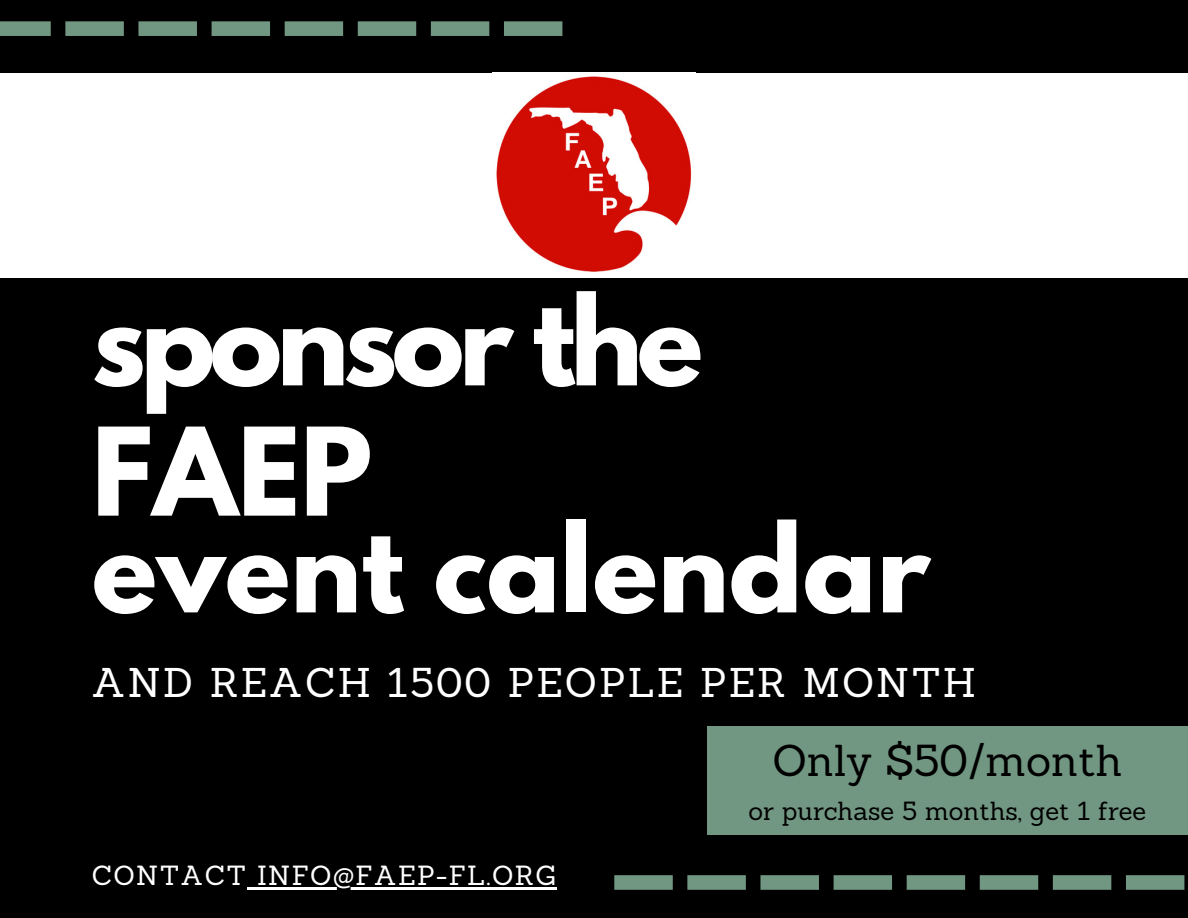
<style>
.page{position:relative;width:1188px;height:918px;background:#000}
.page>*{position:absolute;margin:0;border:0;box-sizing:border-box;transform-origin:0 0}
.t1{font:700 109.5px "League Spartan";letter-spacing:-.05em;color:#fff}
.t2{font:700 108px "League Spartan";color:#fff}
.t3{font:43.5px "Sanchez";color:#000}
.t4{font:40.5px "Sanchez";letter-spacing:.05em;color:#fff}
.t5{font:27px "Sanchez";letter-spacing:.05em;color:#fff}
.t6{font:25.5px "Sanchez";color:#000}
</style>
<div class="page">
<svg style="left:0;top:21px;width:562px;height:15px"></svg>
<div style="left:0;top:73px;width:1188px;height:204px;background:#fff"></div>
<img style="left:496px;top:76px;width:196px;height:196px">
<div style="left:707px;top:726px;width:481px;height:109px;background:#719782"></div>
<hr style="left:247px;top:887px;width:310px;height:2px;background:#fff">
<svg style="left:614px;top:875px;width:570px;height:15px"></svg>
<p class="t1" style="left:92px;top:287px;width:613px">sponsor the</p>
<p class="t2" style="left:92px;top:418px;width:282px">FAEP</p>
<p class="t2" style="left:92px;top:515px;width:840px">event calendar</p>
<p class="t4" style="left:92px;top:656px;width:886px">AND REACH 1500 PEOPLE PER MONTH</p>
<p class="t3" style="left:772px;top:732px;width:352px">Only $50/month</p>
<p class="t5" style="left:92px;top:858px;width:465px">CONTACT INFO@FAEP-FL.ORG</p>
<p class="t6" style="left:749px;top:794px;width:399px">or purchase 5 months, get 1 free</p>
</div>
